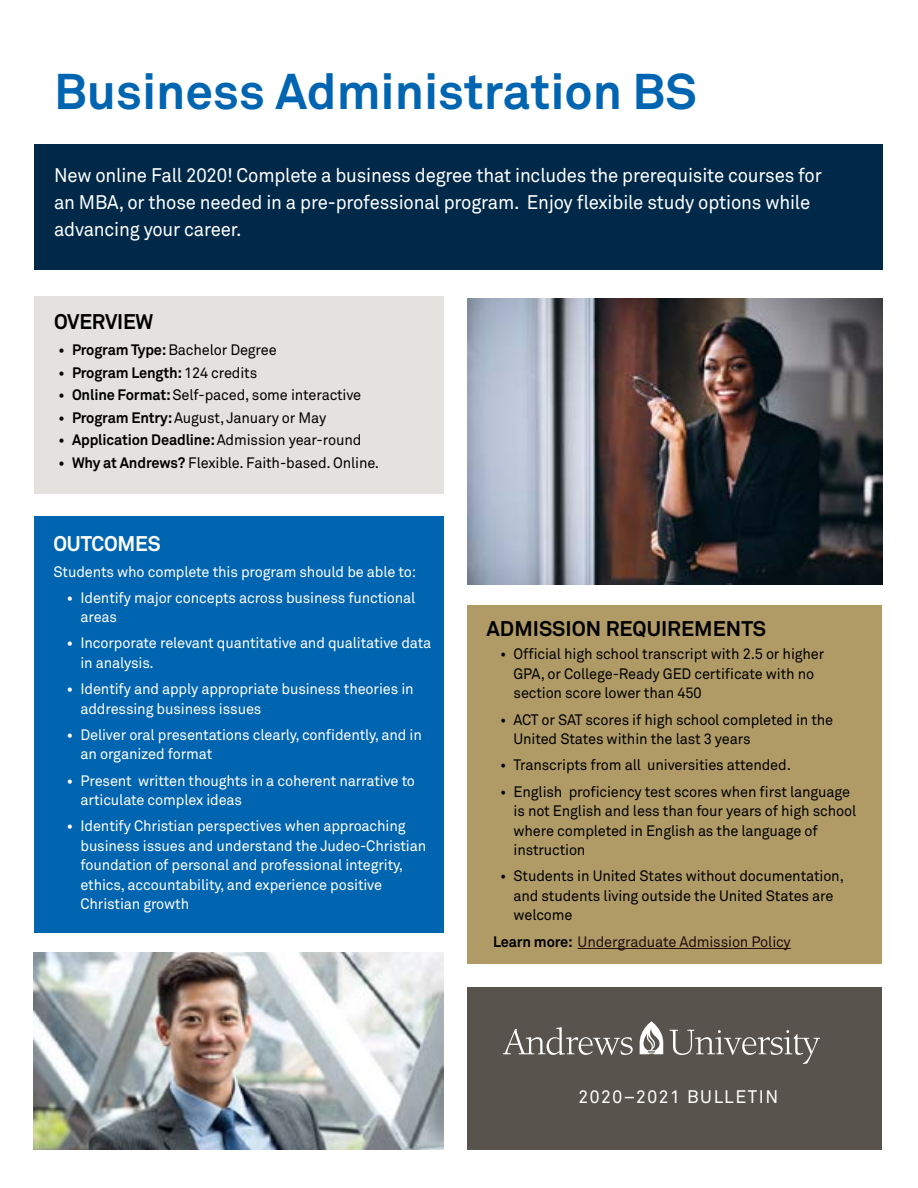
<style>
.page{position:relative;width:918px;height:1188px;background:#fff}
.page>*{position:absolute;margin:0;border:0;box-sizing:border-box;transform-origin:0 0}
.t1{font:700 49.65px "Akkurat Pro";color:#0065b0}
.t2{font:700 21px "Akkurat Pro";color:#000}
.t3{font:700 21px "Akkurat Pro";letter-spacing:-.01em;color:#fff}
.t4{font:19.5px/27px "Akkurat Pro";letter-spacing:-.01em;color:#fff;scale:.95 1}
.t5{font:18px "Akkurat Pro";letter-spacing:.09em;color:#fff}
.t6{font:15px/19.5px "Akkurat Pro";letter-spacing:-.01em;color:#000}
.t7{font:15px/19.5px "Akkurat Pro";letter-spacing:-.01em;color:#fff}
.t8{font:700 15px "Akkurat Pro";letter-spacing:-.01em;color:#000}
.t9{font:15px "Akkurat Pro";letter-spacing:-.01em;color:#220c0d}
.s1{font-weight:700}
.s2{font-weight:400}
.s3{font-weight:700;color:#000}
</style>
<div class="page">
<div style="left:34px;top:144px;width:848px;height:125px;background:#002949"></div>
<div style="left:468px;top:605px;width:414px;height:358px;background:#b09b67"></div>
<div style="left:34px;top:516px;width:409px;height:416px;background:#0065b0"></div>
<div style="left:34px;top:296px;width:409px;height:198px;background:#e3e2de"></div>
<img style="left:468px;top:299px;width:414px;height:285px">
<hr style="left:578px;top:948px;width:213px;height:1px;background:#220c0d">
<div style="left:468px;top:987px;width:414px;height:163px;background:#58544d"></div>
<svg style="left:503px;top:1027px;width:130px;height:28px"></svg>
<svg style="left:670px;top:1030px;width:150px;height:34px"></svg>
<svg style="left:639px;top:1021px;width:24px;height:33px"></svg>
<img style="left:34px;top:953px;width:409px;height:197px">
<h1 class="t1" style="left:54px;top:61px;width:644px">Business Administration BS</h1>
<h3 class="t4" style="left:54px;top:162px;width:810px">New online Fall 2020! Complete a business degree that includes the prerequisite courses for an MBA, or those needed in a pre-professional program. Enjoy flexibile study options while advancing your career.</h3>
<h2 class="t2" style="left:54px;top:309px;width:101px">OVERVIEW</h2>
<p class="t6" style="left:58px;top:341px;width:220px"><span class="s1">• Program Type:</span> Bachelor Degree</p>
<p class="t8" style="left:58px;top:363px;width:200px">• Program Length: <span class="s2">124 credits</span></p>
<p class="t6" style="left:58px;top:386px;width:304px"><span class="s1">• Online Format:</span> Self-paced, some interactive</p>
<p class="t6" style="left:58px;top:408px;width:269px"><span class="s1">• Program Entry:</span> August, January or May</p>
<p class="t8" style="left:58px;top:431px;width:304px">• Application Deadline: <span class="s2">Admission year-round</span></p>
<p class="t6" style="left:58px;top:453px;width:322px"><span class="s1">• Why at Andrews?</span> Flexible. Faith-based. Online.</p>
<h2 class="t3" style="left:53px;top:531px;width:109px">OUTCOMES</h2>
<p class="t7" style="left:53px;top:562px;width:364px">Students who complete this program should be able to:</p>
<p class="t7" style="left:80px;top:588px;width:337px;text-indent:-14px"><span class="s1">•</span> Identify major concepts across business functional areas</p>
<p class="t7" style="left:80px;top:634px;width:352px;text-indent:-14px"><span class="s1">•</span> Incorporate relevant quantitative and qualitative data in analysis.</p>
<p class="t7" style="left:80px;top:679px;width:335px;text-indent:-14px"><span class="s1">•</span> Identify and apply appropriate business theories in addressing business issues</p>
<p class="t7" style="left:80px;top:725px;width:343px;text-indent:-14px"><span class="s1">•</span> Deliver oral presentations clearly, confidently, and in an organized format</p>
<p class="t7" style="left:80px;top:771px;width:336px;text-indent:-14px"><span class="s1">•</span> Present written thoughts in a coherent narrative to articulate complex ideas</p>
<p class="t7" style="left:80px;top:817px;width:347px;text-indent:-13px"><span class="s1">•</span> Identify Christian perspectives when approaching business issues and understand the Judeo-Christian foundation of personal and professional integrity, ethics, accountability, and experience positive Christian growth</p>
<h2 class="t2" style="left:487px;top:616px;width:281px">ADMISSION REQUIREMENTS</h2>
<p class="t6" style="left:514px;top:645px;width:312px;text-indent:-14px">• Official high school transcript with 2.5 or higher<br>GPA, or College-Ready GED certificate with no section score lower than 450</p>
<p class="t6" style="left:514px;top:710px;width:321px;text-indent:-14px">• ACT or SAT scores if high school completed in the<br>United States within the last 3 years</p>
<p class="t6" style="left:500px;top:756px;width:292px">• Transcripts from all universities attended.</p>
<p class="t6" style="left:514px;top:782px;width:344px;text-indent:-14px">• English proficiency test scores when first language is not English and less than four years of high school where completed in English as the language of instruction</p>
<p class="t6" style="left:514px;top:867px;width:332px;text-indent:-14px">• Students in United States without documentation, and students living outside the United States are welcome</p>
<p class="t9" style="left:493px;top:933px;width:299px"><span class="s3">Learn more:</span> Undergraduate Admission Policy</p>
<p class="t5" style="left:578px;top:1086px;width:201px">2020–2021 BULLETIN</p>
</div>
